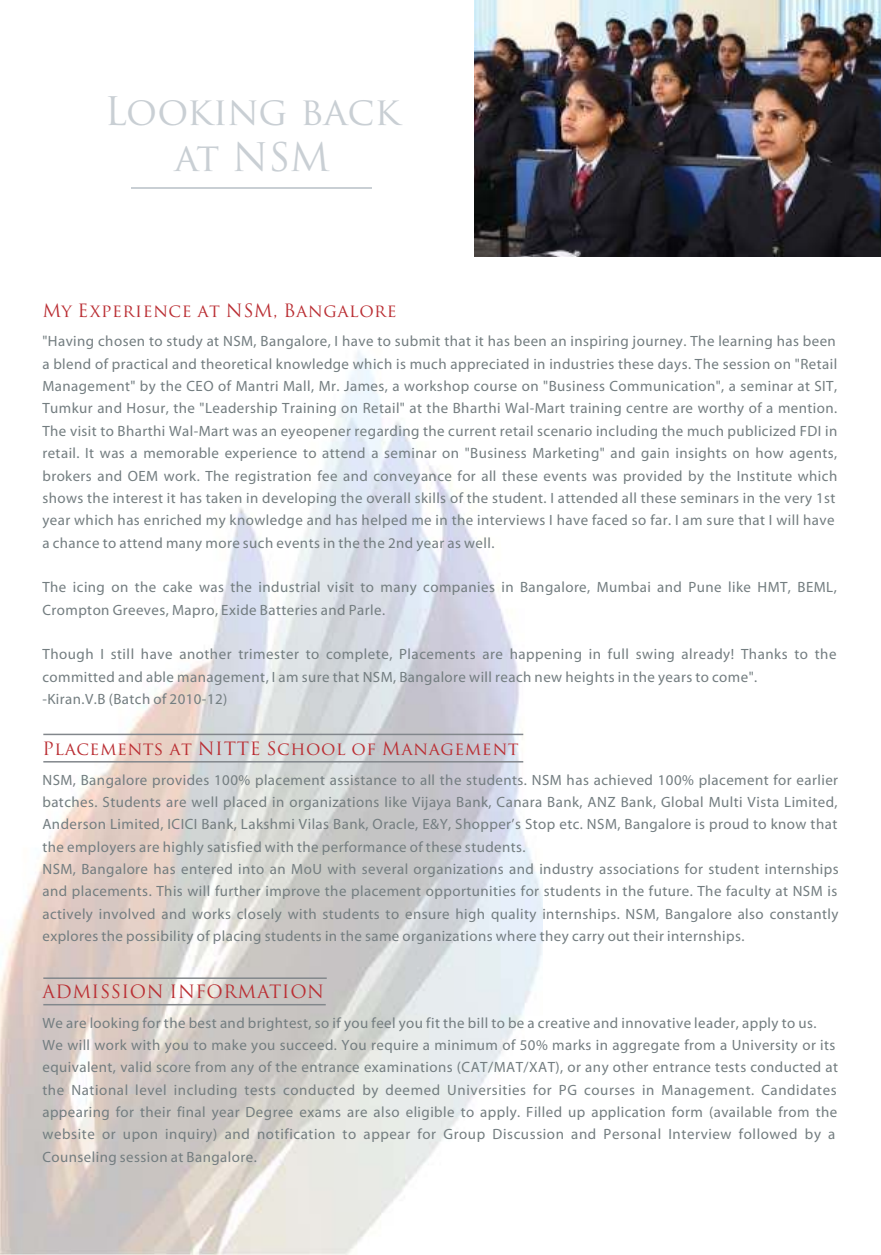
<style>
.page{position:relative;width:881px;height:1255px;background:#fff}
.page>*{position:absolute;margin:0;border:0;box-sizing:border-box;transform-origin:0 0}
.t1{font:38.4px/45.8px "Trajan Pro";letter-spacing:-.01em;color:#c9cfd4;text-align:center}
.t2{font:17.85px "Trajan Pro";letter-spacing:.03em;color:#ba2e33}
.t3{font:14.85px/22.4px "Myriad";letter-spacing:.03em;color:#737d80}
</style>
<div class="page">
<img style="left:0;top:351px;width:542px;height:742px">
<img style="left:0;top:1093px;width:475px;height:161px">
<hr style="left:131px;top:187px;width:240px;height:1px;background:#c9cfd4">
<img style="left:474px;top:0;width:406px;height:257px">
<hr style="left:43px;top:761px;width:480px;height:1px;background:#82878c">
<hr style="left:43px;top:1003px;width:282px;height:2px;background:#82878c">
<hr style="left:43px;top:977px;width:283px;height:1px;background:#82878c">
<hr style="left:43px;top:733px;width:480px;height:2px;background:#82878c">
<h1 class="t1" style="left:104px;top:93px;width:297px">Looking back at NSM</h1>
<p class="t2" style="left:42px;top:303px;width:355px">My Experience at NSM, Bangalore</p>
<p class="t3" style="left:42px;top:331px;width:796px">"Having chosen to study at NSM, Bangalore, I have to submit that it has been an inspiring journey. The learning has been a blend of practical and theoretical knowledge which is much appreciated in industries these days. The session on "Retail Management" by the CEO of Mantri Mall, Mr. James, a workshop course on "Business Communication", a seminar at SIT, Tumkur and Hosur, the "Leadership Training on Retail" at the Bharthi Wal-Mart training centre are worthy of a mention.<br>The visit to Bharthi Wal-Mart was an eyeopener regarding the current retail scenario including the much publicized FDI in retail. It was a memorable experience to attend a seminar on "Business Marketing" and gain insights on how agents, brokers and OEM work. The registration fee and conveyance for all these events was provided by the Institute which shows the interest it has taken in developing the overall skills of the student. I attended all these seminars in the very 1st year which has enriched my knowledge and has helped me in the interviews I have faced so far. I am sure that I will have a chance to attend many more such events in the the 2nd year as well.</p>
<p class="t3" style="left:42px;top:577px;width:795px">The icing on the cake was the industrial visit to many companies in Bangalore, Mumbai and Pune like HMT, BEML,<br>Crompton Greeves, Mapro, Exide Batteries and Parle.</p>
<p class="t3" style="left:42px;top:644px;width:795px">Though I still have another trimester to complete, Placements are happening in full swing already! Thanks to the committed and able management, I am sure that NSM, Bangalore will reach new heights in the years to come".<br>-Kiran.V.B (Batch of 2010-12)</p>
<p class="t2" style="left:42px;top:741px;width:477px">Placements at NITTE School of Management</p>
<p class="t3" style="left:42px;top:769px;width:797px">NSM, Bangalore provides 100% placement assistance to all the students. NSM has achieved 100% placement for earlier batches. Students are well placed in organizations like Vijaya Bank, Canara Bank, ANZ Bank, Global Multi Vista Limited, Anderson Limited, ICICI Bank, Lakshmi Vilas Bank, Oracle, E&amp;Y, Shopper’s Stop etc. NSM, Bangalore is proud to know that the employers are highly satisfied with the performance of these students.<br>NSM, Bangalore has entered into an MoU with several organizations and industry associations for student internships and placements. This will further improve the placement opportunities for students in the future. The faculty at NSM is actively involved and works closely with students to ensure high quality internships. NSM, Bangalore also constantly explores the possibility of placing students in the same organizations where they carry out their internships.</p>
<p class="t2" style="left:42px;top:984px;width:283px">ADMISSION INFORMATION</p>
<p class="t3" style="left:42px;top:1012px;width:796px">We are looking for the best and brightest, so if you feel you fit the bill to be a creative and innovative leader, apply to us.<br>We will work with you to make you succeed. You require a minimum of 50% marks in aggregate from a University or its equivalent, valid score from any of the entrance examinations (CAT/MAT/XAT), or any other entrance tests conducted at the National level including tests conducted by deemed Universities for PG courses in Management. Candidates appearing for their final year Degree exams are also eligible to apply. Filled up application form (available from the website or upon inquiry) and notification to appear for Group Discussion and Personal Interview followed by a Counseling session at Bangalore.</p>
</div>
